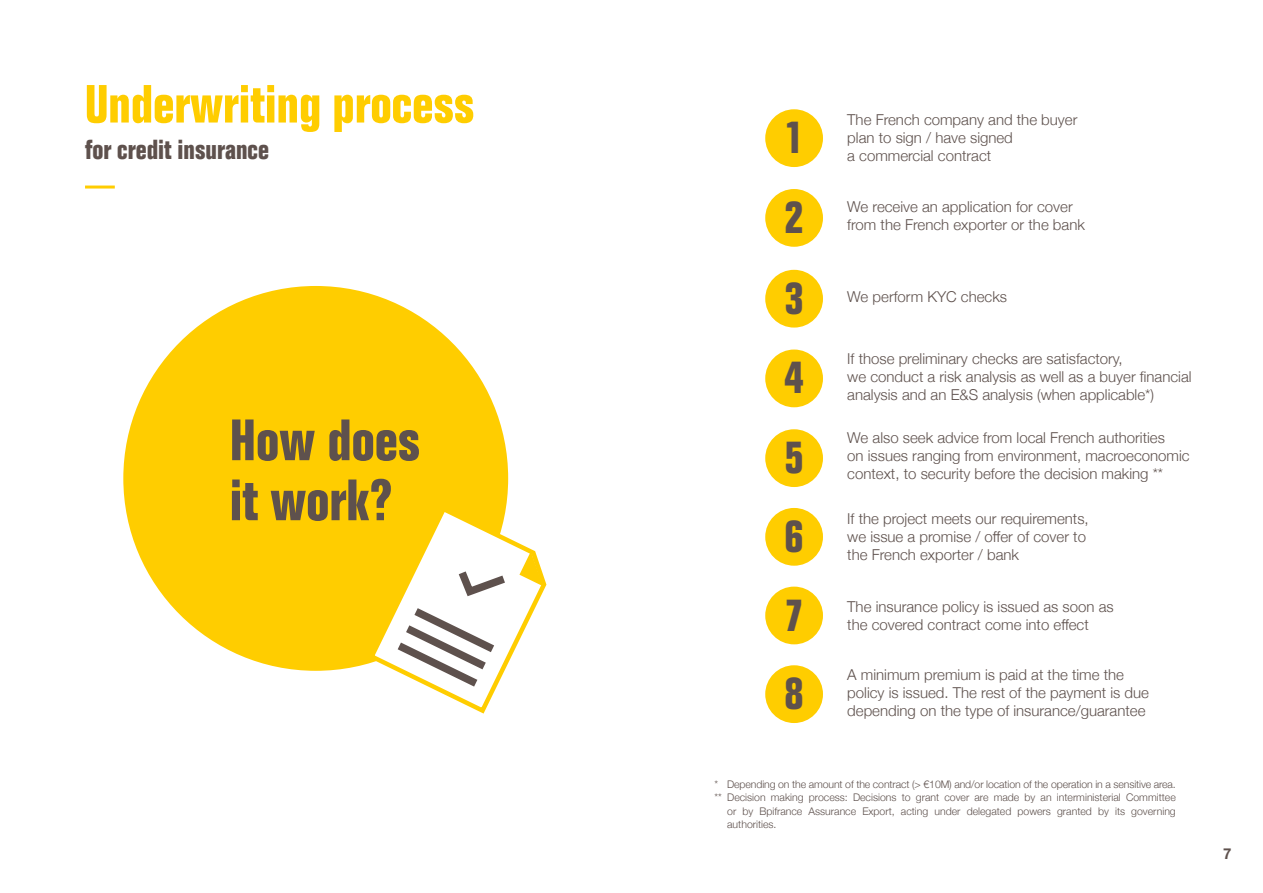
<style>
.page{position:relative;width:1263px;height:893px;background:#fff}
.page>*{position:absolute;margin:0;border:0;box-sizing:border-box;transform-origin:0 0}
.t1{font:700 condensed 57px/60px "Folio Std";color:#5e514d}
.t2{font:700 condensed 52.5px "Folio Std";color:#ffcd00}
.t3{font:700 condensed 45px/79.3px "Folio Std";color:#5e514d;text-align:justify}
.t4{font:700 condensed 27px "Folio Std";color:#5e514d}
.t5{font:300 15px/18px "Helvetica Neue";color:#5e514d}
.t6{font:700 15px "Helvetica Neue";color:#5e514d}
.t7{font:300 10.5px "Helvetica Neue";color:#5e514d}
</style>
<div class="page">
<hr style="left:85px;top:186px;width:30px;height:3px;background:#ffcd00">
<div style="left:123px;top:286px;width:385px;height:385px;background:#ffcd00;border-radius:50%"></div>
<div style="left:765px;top:109px;width:58px;height:58px;background:#ffcd00;border-radius:50%"></div>
<div style="left:765px;top:189px;width:58px;height:58px;background:#ffcd00;border-radius:50%"></div>
<div style="left:765px;top:270px;width:58px;height:58px;background:#ffcd00;border-radius:50%"></div>
<div style="left:765px;top:350px;width:58px;height:57px;background:#ffcd00;border-radius:50%"></div>
<div style="left:765px;top:429px;width:58px;height:58px;background:#ffcd00;border-radius:50%"></div>
<div style="left:765px;top:508px;width:58px;height:58px;background:#ffcd00;border-radius:50%"></div>
<div style="left:765px;top:587px;width:58px;height:57px;background:#ffcd00;border-radius:50%"></div>
<div style="left:765px;top:665px;width:58px;height:58px;background:#ffcd00;border-radius:50%"></div>
<svg style="left:366px;top:503px;width:181px;height:211px"></svg>
<h2 class="t2" style="left:85px;top:75px;width:391px">Underwriting process</h2>
<h3 class="t4" style="left:85px;top:134px;width:185px">for credit insurance</h3>
<h1 class="t1" style="left:230px;top:411px;width:192px">How does it work?</h1>
<h3 class="t3" style="left:784px;top:99px;width:21px">1<br>2<br>3<br>4<br>5<br>6<br>7<br>8</h3>
<p class="t5" style="left:847px;top:110px;width:232px">The French company and the buyer plan to sign / have signed<br>a commercial contract</p>
<p class="t5" style="left:847px;top:197px;width:239px">We receive an application for cover from the French exporter or the bank</p>
<p class="t5" style="left:847px;top:286px;width:161px">We perform KYC checks</p>
<p class="t5" style="left:847px;top:348px;width:346px">If those preliminary checks are satisfactory,<br>we conduct a risk analysis as well as a buyer financial analysis and an E&amp;S analysis (when applicable*)</p>
<p class="t5" style="left:847px;top:427px;width:344px">We also seek advice from local French authorities<br>on issues ranging from environment, macroeconomic context, to security before the decision making **</p>
<p class="t5" style="left:847px;top:509px;width:243px">If the project meets our requirements, we issue a promise / offer of cover to the French exporter / bank</p>
<p class="t5" style="left:847px;top:596px;width:268px">The insurance policy is issued as soon as the covered contract come into effect</p>
<p class="t5" style="left:847px;top:665px;width:303px">A minimum premium is paid at the time the policy is issued. The rest of the payment is due depending on the type of insurance/guarantee</p>
<p class="t7" style="left:714px;top:775px;width:463px">* Depending on the amount of the contract (&gt; €10M) and/or location of the operation in a sensitive area.</p>
<p class="t7" style="left:714px;top:789px;width:463px">** Decision making process: Decisions to grant cover are made by an interministerial Committee</p>
<p class="t7" style="left:727px;top:802px;width:450px">or by Bpifrance Assurance Export, acting under delegated powers granted by its governing</p>
<p class="t7" style="left:727px;top:816px;width:51px">authorities.</p>
<p class="t6" style="left:1223px;top:842px;width:10px">7</p>
</div>
